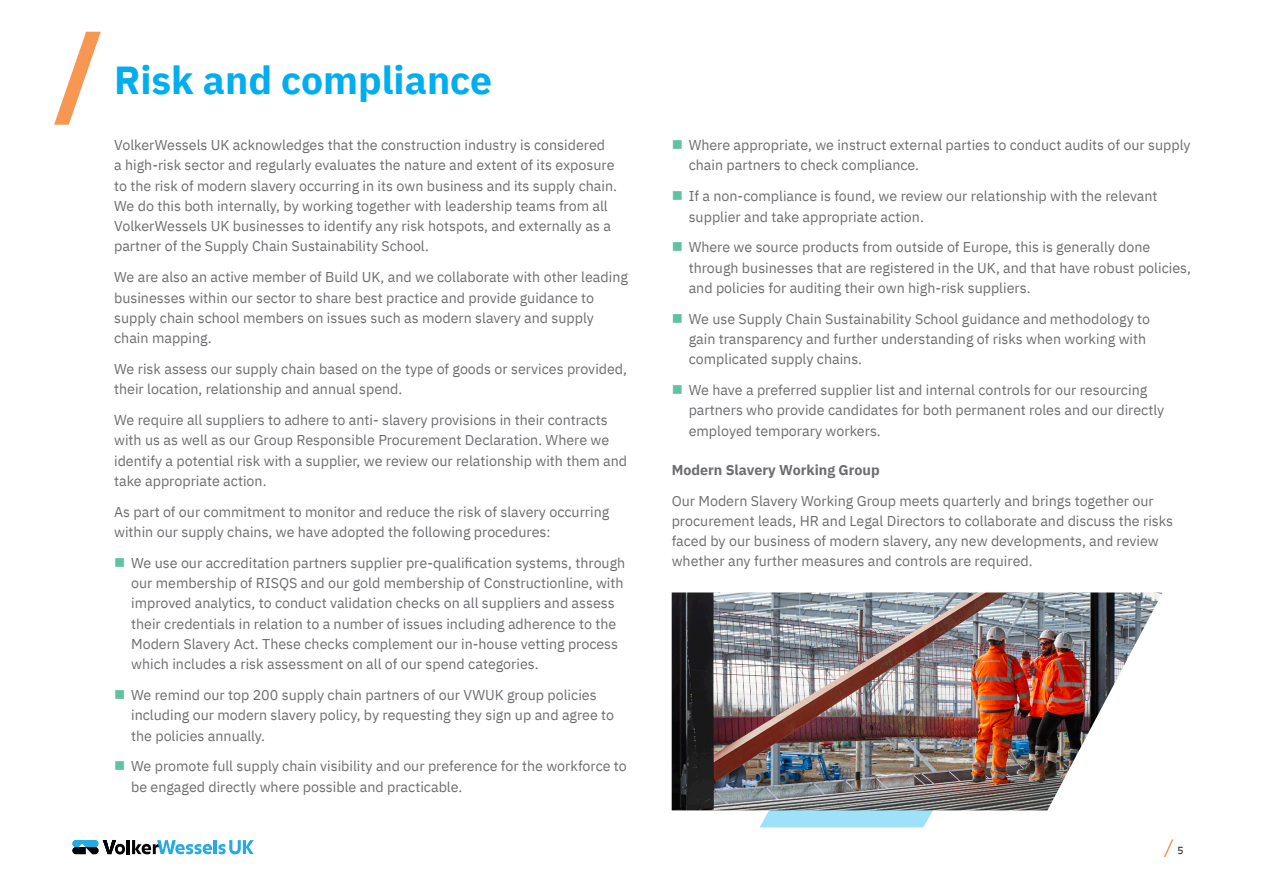
<style>
.page{position:relative;width:1263px;height:893px;background:#fff}
.page>*{position:absolute;margin:0;border:0;box-sizing:border-box;transform-origin:0 0}
.t1{font:700 39px "IBM Plex Sans";color:#00aeef}
.body{font:14.25px/20.2px "IBM Plex Sans";color:#6c6d70}
.body-2{font:700 14.25px "IBM Plex Sans";color:#6c6d70}
.t2{font:10.5px "Balance";color:#3e3e3f}
</style>
<div class="page">
<svg style="left:1164px;top:839px;width:10px;height:19px"></svg>
<svg style="left:54px;top:32px;width:47px;height:93px"></svg>
<hr style="left:127px;top:840px;width:3px;height:14px;background:#040503">
<svg style="left:72px;top:840px;width:53px;height:14px"></svg>
<hr style="left:214px;top:840px;width:3px;height:14px;background:#26aae1">
<svg style="left:218px;top:840px;width:36px;height:14px"></svg>
<svg style="left:132px;top:840px;width:80px;height:14px"></svg>
<svg style="left:759px;top:810px;width:289px;height:17px;fill:#9de2f9"></svg>
<img style="left:672px;top:592px;width:490px;height:218px">
<p class="t1" style="left:114px;top:49px;width:379px">Risk and compliance</p>
<p class="body" style="left:114px;top:134px;width:504px">VolkerWessels UK acknowledges that the construction industry is considered<br>a high-risk sector and regularly evaluates the nature and extent of its exposure to the risk of modern slavery occurring in its own business and its supply chain.<br>We do this both internally, by working together with leadership teams from all VolkerWessels UK businesses to identify any risk hotspots, and externally as a partner of the Supply Chain Sustainability School.</p>
<p class="body" style="left:114px;top:266px;width:515px">We are also an active member of Build UK, and we collaborate with other leading businesses within our sector to share best practice and provide guidance to supply chain school members on issues such as modern slavery and supply chain mapping.</p>
<p class="body" style="left:114px;top:358px;width:514px">We risk assess our supply chain based on the type of goods or services provided, their location, relationship and annual spend.</p>
<p class="body" style="left:114px;top:409px;width:514px">We require all suppliers to adhere to anti- slavery provisions in their contracts with us as well as our Group Responsible Procurement Declaration. Where we identify a potential risk with a supplier, we review our relationship with them and take appropriate action.</p>
<p class="body" style="left:114px;top:500px;width:497px">As part of our commitment to monitor and reduce the risk of slavery occurring within our supply chains, we have adopted the following procedures:</p>
<p class="body" style="left:131px;top:551px;width:496px">We use our accreditation partners supplier pre-qualification systems, through our membership of RISQS and our gold membership of Constructionline, with improved analytics, to conduct validation checks on all suppliers and assess their credentials in relation to a number of issues including adherence to the Modern Slavery Act. These checks complement our in-house vetting process which includes a risk assessment on all of our spend categories.</p>
<p class="body" style="left:131px;top:684px;width:485px">We remind our top 200 supply chain partners of our VWUK group policies including our modern slavery policy, by requesting they sign up and agree to the policies annually.</p>
<p class="body" style="left:131px;top:755px;width:497px">We promote full supply chain visibility and our preference for the workforce to be engaged directly where possible and practicable.</p>
<p class="body" style="left:689px;top:134px;width:503px">Where appropriate, we instruct external parties to conduct audits of our supply chain partners to check compliance.</p>
<p class="body" style="left:689px;top:185px;width:470px">If a non-compliance is found, we review our relationship with the relevant supplier and take appropriate action.</p>
<p class="body" style="left:689px;top:236px;width:504px">Where we source products from outside of Europe, this is generally done through businesses that are registered in the UK, and that have robust policies, and policies for auditing their own high-risk suppliers.</p>
<p class="body" style="left:689px;top:307px;width:463px">We use Supply Chain Sustainability School guidance and methodology to gain transparency and further understanding of risks when working with complicated supply chains.</p>
<p class="body" style="left:689px;top:379px;width:477px">We have a preferred supplier list and internal controls for our resourcing partners who provide candidates for both permanent roles and our directly employed temporary workers.</p>
<p class="body-2" style="left:672px;top:458px;width:210px">Modern Slavery Working Group</p>
<p class="body" style="left:672px;top:489px;width:503px">Our Modern Slavery Working Group meets quarterly and brings together our procurement leads, HR and Legal Directors to collaborate and discuss the risks faced by our business of modern slavery, any new developments, and review whether any further measures and controls are required.</p>
<p class="t2" style="left:1177px;top:844px;width:8px">5</p>
</div>
